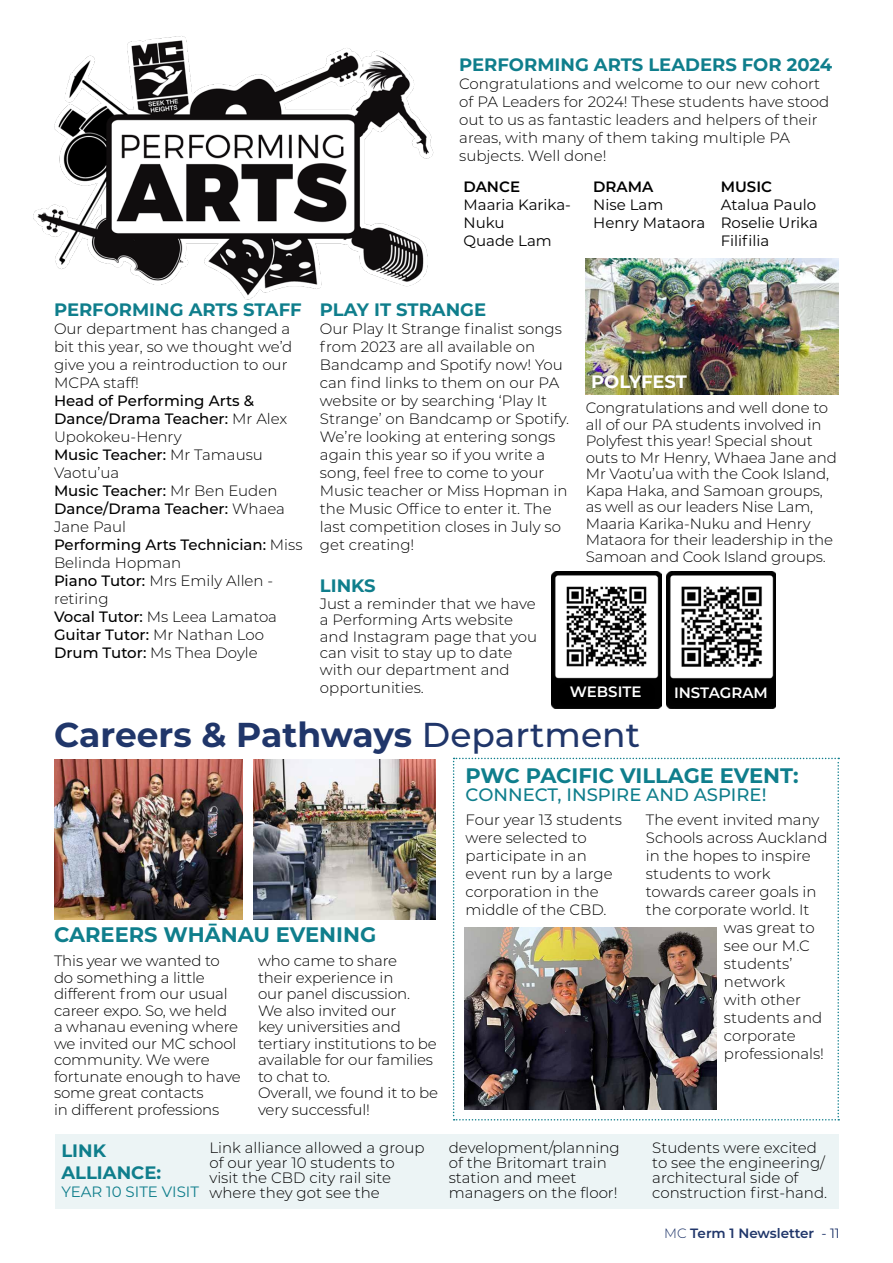
<style>
.page{position:relative;width:893px;height:1263px;background:#fff}
.page>*{position:absolute;margin:0;border:0;box-sizing:border-box;transform-origin:0 0}
.t1{font:700 34.5px "Montserrat";letter-spacing:-.005em;color:#20366a}
.t2{font:700 21px "Montserrat";color:#0f7e8c}
.t3{font:700 18px/21.6px "Montserrat";color:#0f7e8c}
.t4{font:500 18px "Montserrat";color:#0f7e8c}
.t5{font:700 18px "Montserrat";color:#fff}
.t6{font:300 15px/16.5px "Montserrat";color:#000}
.t7{font:500 15px/18px "Montserrat";color:#000}
.t8{font:15px/18px "Montserrat";color:#000}
.t9{font:600 15px "Montserrat";color:#fff}
.t10{font:600 15px "Montserrat";color:#000}
.t11{font:15px "Montserrat";color:#0f7e8c}
.t12{font:600 13.5px "Montserrat";letter-spacing:-.005em;color:#20366a}
.s1{font-weight:300}
.s2{font-weight:500}
.s3{font-weight:400}
</style>
<div class="page">
<img style="left:552px;top:572px;width:109px;height:136px">
<img style="left:667px;top:572px;width:109px;height:136px">
<div style="left:558px;top:683px;width:97px;height:21px;background:#000;border-radius:9px"></div>
<div style="left:671px;top:680px;width:101px;height:23px;background:#000;border-radius:9px"></div>
<img style="left:586px;top:258px;width:253px;height:136px">
<div style="left:55px;top:1134px;width:783px;height:74px;background:#ecf4f5"></div>
<img style="left:54px;top:760px;width:188px;height:159px">
<img style="left:253px;top:760px;width:182px;height:159px">
<svg style="left:453px;top:758px;width:386px;height:362px"></svg>
<img style="left:33px;top:36px;width:401px;height:264px">
<p class="t3" style="left:459px;top:53px;width:375px">PERFORMING ARTS LEADERS FOR 2024</p>
<p class="t6" style="left:459px;top:75px;width:371px;line-height:18px">Congratulations and welcome to our new cohort of PA Leaders for 2024! These students have stood out to us as fantastic leaders and helpers of their areas, with many of them taking multiple PA subjects. Well done!</p>
<p class="t10" style="left:463px;top:176px;width:58px">DANCE</p>
<p class="t8" style="left:463px;top:195px;width:109px">Maaria Karika-<br>Nuku<br>Quade Lam</p>
<p class="t10" style="left:721px;top:176px;width:53px">MUSIC</p>
<p class="t8" style="left:721px;top:195px;width:99px;text-align:justify">Atalua Paulo Roselie Urika Filifilia</p>
<p class="t10" style="left:593px;top:176px;width:62px">DRAMA</p>
<p class="t8" style="left:593px;top:195px;width:113px">Nise Lam<br>Henry Mataora</p>
<p class="t3" style="left:54px;top:298px;width:249px">PERFORMING ARTS STAFF</p>
<p class="t6" style="left:54px;top:319px;width:240px;line-height:18px">Our department has changed a bit this year, so we thought we’d give you a reintroduction to our<br>MCPA staff!</p>
<p class="t7" style="left:54px;top:391px;width:250px">Head of Performing Arts &amp;<br>Dance/Drama Teacher: <span class="s1">Mr Alex<br>Upokokeu-Henry<br></span>Music Teacher: <span class="s1">Mr Tamausu<br>Vaotu’ua<br></span>Music Teacher: <span class="s1">Mr Ben Euden<br></span>Dance/Drama Teacher: <span class="s1">Whaea<br>Jane Paul<br></span>Performing Arts Technician: <span class="s1">Miss<br>Belinda Hopman<br></span>Piano Tutor: <span class="s1">Mrs Emily Allen - retiring<br></span>Vocal Tutor: <span class="s1">Ms Leea Lamatoa<br></span>Guitar Tutor: <span class="s1">Mr Nathan Loo<br></span>Drum Tutor: <span class="s1">Ms Thea Doyle</span></p>
<p class="t3" style="left:320px;top:298px;width:168px">PLAY IT STRANGE</p>
<p class="t6" style="left:320px;top:319px;width:251px;line-height:18px">Our Play It Strange finalist songs from 2023 are all available on<br>Bandcamp and Spotify now! You can find links to them on our PA website or by searching ‘Play It<br>Strange’ on Bandcamp or Spotify.<br>We’re looking at entering songs again this year so if you write a song, feel free to come to your<br>Music teacher or Miss Hopman in the Music Office to enter it. The last competition closes in July so get creating!</p>
<p class="t5" style="left:591px;top:369px;width:97px">POLYFEST</p>
<p class="t6" style="left:586px;top:399px;width:252px">Congratulations and well done to all of our PA students involved in<br>Polyfest this year! Special shout outs to Mr Henry, Whaea Jane and<br>Mr Vaotu’ua with the Cook Island,<br>Kapa Haka, and Samoan groups, as well as our leaders Nise Lam,<br>Maaria Karika-Nuku and Henry<br>Mataora for their leadership in the<br>Samoan and Cook Island groups.</p>
<p class="t3" style="left:320px;top:574px;width:57px">LINKS</p>
<p class="t6" style="left:320px;top:595px;width:219px">Just a reminder that we have a Performing Arts website and Instagram page that you can visit to stay up to date with our department and</p>
<p class="t6" style="left:320px;top:679px;width:106px">opportunities.</p>
<p class="t9" style="left:570px;top:681px;width:73px">WEBSITE</p>
<p class="t9" style="left:674px;top:681px;width:95px">INSTAGRAM</p>
<h1 class="t1" style="left:54px;top:710px;width:587px">Careers &amp; Pathways <span class="s2">Department</span></h1>
<h2 class="t2" style="left:54px;top:919px;width:324px">CAREERS WHĀNAU EVENING</h2>
<p class="t6" style="left:258px;top:952px;width:182px">who came to share<br>their experience in<br>our panel discussion.<br>We also invited our<br>key universities and tertiary institutions to be available for our families to chat to.<br>Overall, we found it to be very successful!</p>
<p class="t6" style="left:54px;top:952px;width:188px">This year we wanted to do something a little different from our usual career expo. So, we held<br>a whanau evening where we invited our MC school community. We were fortunate enough to have some great contacts<br>in different professions</p>
<p class="t6" style="left:209px;top:1140px;width:217px;line-height:15px">Link alliance allowed a group of our year 10 students to visit the CBD city rail site where they got see the</p>
<p class="t3" style="left:61px;top:1139px;width:101px">LINK<br>ALLIANCE:</p>
<p class="t11" style="left:61px;top:1181px;width:139px">YEAR 10 SITE VISIT</p>
<h2 class="t2" style="left:466px;top:760px;width:334px">PWC PACIFIC VILLAGE EVENT:</h2>
<p class="t4" style="left:466px;top:782px;width:302px">CONNECT, INSPIRE AND ASPIRE!</p>
<p class="t6" style="left:466px;top:810px;width:158px;line-height:18px">Four year 13 students were selected to participate in an event run by a large corporation in the middle of the CBD.</p>
<p class="t6" style="left:646px;top:810px;width:175px">The event invited many</p>
<p class="t6" style="left:646px;top:828px;width:183px">Schools across Auckland</p>
<p class="t6" style="left:646px;top:846px;width:166px">in the hopes to inspire</p>
<p class="t6" style="left:646px;top:864px;width:126px">students to work</p>
<p class="t6" style="left:646px;top:882px;width:172px">towards career goals in</p>
<p class="t6" style="left:646px;top:900px;width:165px">the corporate world. It</p>
<p class="t6" style="left:724px;top:918px;width:92px">was great to</p>
<p class="t6" style="left:724px;top:936px;width:87px">see our M.C</p>
<p class="t6" style="left:724px;top:954px;width:70px">students’</p>
<p class="t6" style="left:724px;top:972px;width:63px">network</p>
<p class="t6" style="left:724px;top:990px;width:79px">with other</p>
<p class="t6" style="left:724px;top:1008px;width:100px">students and</p>
<p class="t6" style="left:724px;top:1026px;width:73px">corporate</p>
<p class="t6" style="left:724px;top:1044px;width:102px">professionals!</p>
<p class="t6" style="left:449px;top:1140px;width:172px;line-height:15px">development/planning of the Britomart train station and meet managers on the floor!</p>
<p class="t6" style="left:652px;top:1140px;width:176px;line-height:15px">Students were excited to see the engineering/ architectural side of construction first-hand.</p>
<p class="t12" style="left:664px;top:1223px;width:177px"><span class="s1">MC</span> Term 1 Newsletter <span class="s3">- 11</span></p>
</div>
